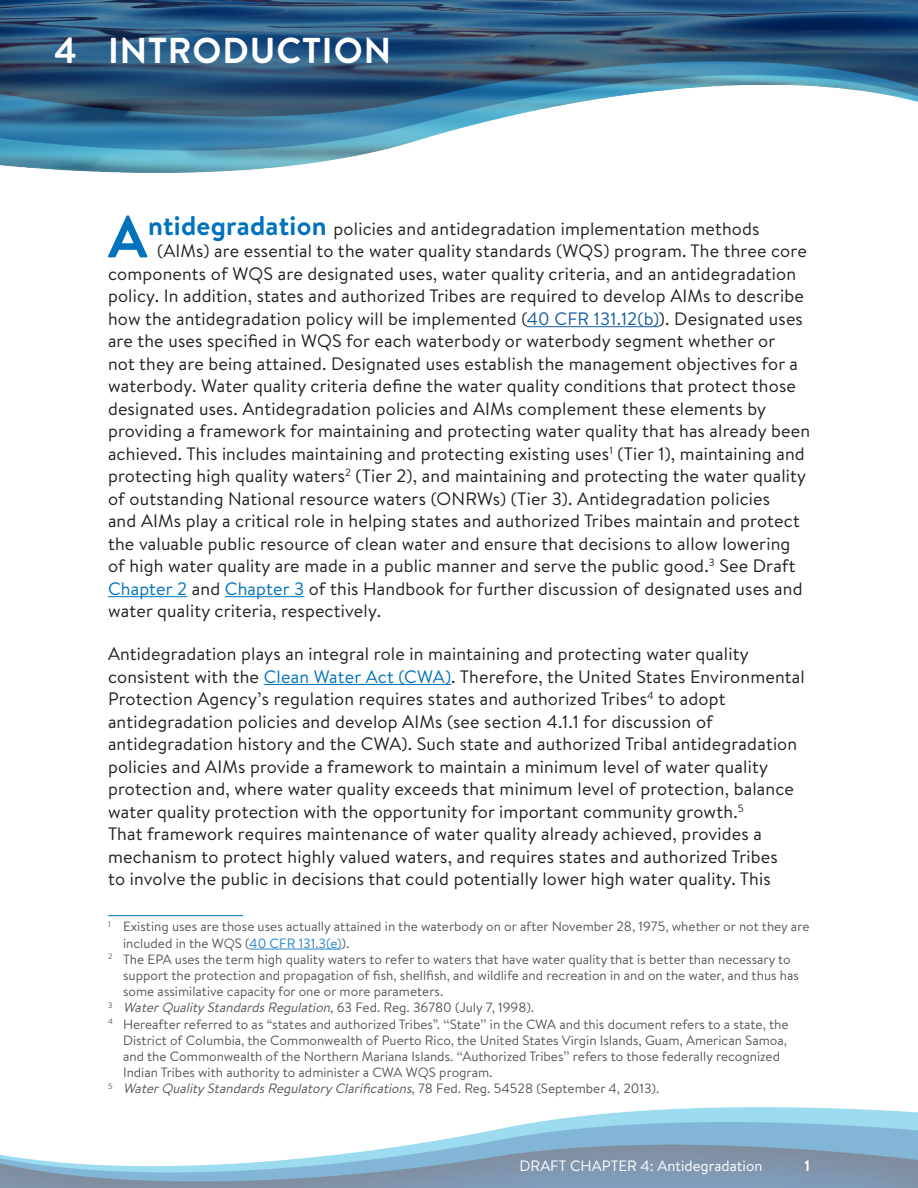
<style>
.page{position:relative;width:918px;height:1188px;background:#fff}
.page>*{position:absolute;margin:0;border:0;box-sizing:border-box;transform-origin:0 0}
.t1{font:700 36px "Brandon Text";letter-spacing:.025em;color:#fff}
.t2{font:18px/22.5px "Brandon Text";letter-spacing:.01em;color:#231f20}
.t3{font:15px "Brandon Text";color:#fff}
.t4{font:700 15px "Brandon Text";color:#fff}
.t5{font:13.5px "Brandon Text";color:#57585a}
.t6{font:italic 13.5px "Brandon Text";color:#57585a}
.s1{font-weight:700;font-size:59.1px;color:#0072bc}
.s2{font-weight:700;font-size:27px;color:#0072bc}
.s3{color:#175d9e}
.s4{color:#0072bc}
.s5{color:#2783c5}
.s6{font-style:normal}
</style>
<div class="page">
<img style="left:0;top:1107px;width:918px;height:81px">
<hr style="left:527px;top:326px;width:132px;height:1px;background:#175d9e">
<hr style="left:108px;top:596px;width:79px;height:1px;background:#0072bc">
<hr style="left:225px;top:596px;width:79px;height:1px;background:#0072bc">
<hr style="left:264px;top:684px;width:187px;height:1px;background:#0072bc">
<hr style="left:249px;top:949px;width:92px;height:1px;background:#2783c5">
<hr style="left:108px;top:915px;width:135px;height:1px;background:#0072bc">
<img style="left:0;top:0;width:918px;height:172px">
<h1 class="t1" style="left:54px;top:26px;width:339px">4 INTRODUCTION</h1>
<p class="t2" style="left:108px;top:217px;width:653px"><span class="s1">A</span><span class="s2">ntidegradation</span> policies and antidegradation implementation methods</p>
<p class="t2" style="left:157px;top:239px;width:651px">(AIMs) are essential to the water quality standards (WQS) program. The three core</p>
<p class="t2" style="left:108px;top:262px;width:690px">components of WQS are designated uses, water quality criteria, and an antidegradation</p>
<p class="t2" style="left:108px;top:284px;width:697px">policy. In addition, states and authorized Tribes are required to develop AIMs to describe</p>
<p class="t2" style="left:108px;top:307px;width:696px">how the antidegradation policy will be implemented (<span class="s3">40 CFR 131.12(b)</span>). Designated uses</p>
<p class="t2" style="left:108px;top:329px;width:669px">are the uses specified in WQS for each waterbody or waterbody segment whether or</p>
<p class="t2" style="left:108px;top:352px;width:692px">not they are being attained. Designated uses establish the management objectives for a</p>
<p class="t2" style="left:108px;top:374px;width:689px">waterbody. Water quality criteria define the water quality conditions that protect those</p>
<p class="t2" style="left:108px;top:397px;width:660px">designated uses. Antidegradation policies and AIMs complement these elements by</p>
<p class="t2" style="left:108px;top:419px;width:704px">providing a framework for maintaining and protecting water quality that has already been</p>
<p class="t2" style="left:108px;top:442px;width:698px">achieved. This includes maintaining and protecting existing uses<sup>1</sup> (Tier 1), maintaining and</p>
<p class="t2" style="left:108px;top:464px;width:700px">protecting high quality waters<sup>2</sup> (Tier 2), and maintaining and protecting the water quality</p>
<p class="t2" style="left:108px;top:487px;width:664px">of outstanding National resource waters (ONRWs) (Tier 3). Antidegradation policies</p>
<p class="t2" style="left:108px;top:509px;width:693px">and AIMs play a critical role in helping states and authorized Tribes maintain and protect</p>
<p class="t2" style="left:108px;top:532px;width:684px">the valuable public resource of clean water and ensure that decisions to allow lowering</p>
<p class="t2" style="left:108px;top:554px;width:689px">of high water quality are made in a public manner and serve the public good.<sup>3</sup> See Draft</p>
<p class="t2" style="left:108px;top:577px;width:696px"><span class="s4">Chapter 2</span> and <span class="s4">Chapter 3</span> of this Handbook for further discussion of designated uses and</p>
<p class="t2" style="left:108px;top:599px;width:275px">water quality criteria, respectively.</p>
<p class="t2" style="left:108px;top:642px;width:698px">Antidegradation plays an integral role in maintaining and protecting water quality consistent with the <span class="s4">Clean Water Act (CWA)</span>. Therefore, the United States Environmental Protection Agency’s regulation requires states and authorized Tribes<sup>4</sup> to adopt antidegradation policies and develop AIMs (see section 4.1.1 for discussion of antidegradation history and the CWA). Such state and authorized Tribal antidegradation policies and AIMs provide a framework to maintain a minimum level of water quality protection and, where water quality exceeds that minimum level of protection, balance water quality protection with the opportunity for important community growth.<sup>5<br></sup>That framework requires maintenance of water quality already achieved, provides a mechanism to protect highly valued waters, and requires states and authorized Tribes<br>to involve the public in decisions that could potentially lower high water quality. This</p>
<p class="t5" style="left:108px;top:918px;width:703px"><sup>1</sup> Existing uses are those uses actually attained in the waterbody on or after November 28, 1975, whether or not they are</p>
<p class="t5" style="left:123px;top:934px;width:228px">included in the WQS (<span class="s5">40 CFR 131.3(e)</span>).</p>
<p class="t5" style="left:108px;top:950px;width:684px"><sup>2</sup> The EPA uses the term high quality waters to refer to waters that have water quality that is better than necessary to</p>
<p class="t5" style="left:123px;top:966px;width:677px">support the protection and propagation of fish, shellfish, and wildlife and recreation in and on the water, and thus has</p>
<p class="t5" style="left:123px;top:982px;width:322px">some assimilative capacity for one or more parameters.</p>
<p class="t6" style="left:108px;top:999px;width:428px"><sup>3</sup> WaterQualityStandardsRegulation,<span class="s6">6 3 Fe d . R e g . 3 6 7 8 0 (J u l y 7, 1 9 9 8 ) .</span></p>
<p class="t5" style="left:108px;top:1015px;width:682px"><sup>4</sup> Hereafter referred to as “states and authorized Tribes”. ‘‘State’’ in the CWA and this document refers to a state, the</p>
<p class="t5" style="left:123px;top:1031px;width:665px">District of Columbia, the Commonwealth of Puerto Rico, the United States Virgin Islands, Guam, American Samoa,</p>
<p class="t5" style="left:123px;top:1047px;width:658px">and the Commonwealth of the Northern Mariana Islands. ‘‘Authorized Tribes’’ refers to those federally recognized</p>
<p class="t5" style="left:123px;top:1063px;width:371px">Indian Tribes with authority to administer a CWA WQS program.</p>
<p class="t6" style="left:108px;top:1080px;width:553px"><sup>5</sup> WaterQualityStandardsRegulatoryClarifications<span class="s6">, 7 8 Fe d . R e g . 5 4 5 2 8 ( S e p t e m b e r 4 , 2 0 1 3 ) .</span></p>
<p class="t3" style="left:519px;top:1155px;width:245px">DRAFT CHAPTER 4: Antidegradation</p>
<p class="t4" style="left:804px;top:1155px;width:7px">1</p>
</div>
